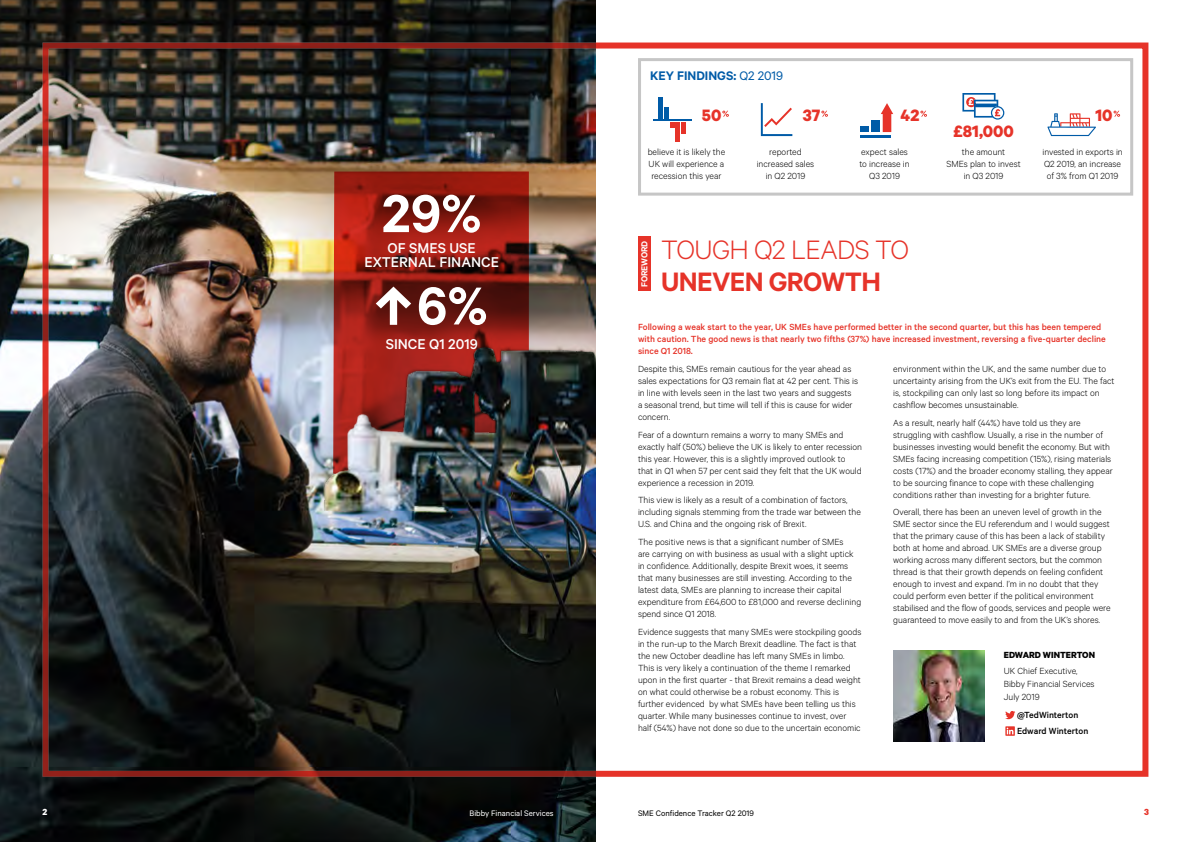
<style>
.page{position:relative;width:1191px;height:842px;background:#fff}
.page>*{position:absolute;margin:0;border:0;box-sizing:border-box;transform-origin:0 0}
.t1{font:600 60px/92.3px "Calibre";color:#fff;text-align:center}
.t2{font:300 30px "Calibre";letter-spacing:-.02em;color:#e63329}
.t3{font:600 30px "Calibre";letter-spacing:-.02em;color:#e63329}
.t4{font:700 18.5px "Calibre";color:#e63329}
.t5{font:500 16px/14px "Calibre";color:#fff;text-align:center}
.t6{font:600 14px "Calibre";color:#005ba7}
.t7{font:300 10px/12px "Calibre";color:#000}
.t8{font:500 10px/12px "Calibre";color:#e63329}
.t9{font:500 10px/16.6px "Calibre";color:#000}
.t10{font:700 10px "Calibre";color:#000}
.t11{font:700 10px "Calibre";color:#fff}
.t12{font:700 10px "Calibre";color:#e63329}
.t13{font:600 9.8px "Calibre";letter-spacing:-.02em;color:#fff}
.t14{font:9px "Calibre";color:#000}
.t15{font:9px "Calibre";color:#fff}
.s1{font-weight:400}
</style>
<div class="page">
<img style="left:0;top:0;width:595px;height:842px">
<div style="left:43px;top:43px;width:1105px;height:734px;border:6px solid #e63329"></div>
<div style="left:638px;top:58px;width:495px;height:138px;border:3px solid #c6c6c6"></div>
<svg style="left:761px;top:103px;width:31px;height:33px"></svg>
<svg style="left:722px;top:111px;width:7px;height:6px"></svg>
<svg style="left:821px;top:111px;width:7px;height:6px"></svg>
<svg style="left:920px;top:111px;width:7px;height:6px"></svg>
<svg style="left:1113px;top:111px;width:7px;height:6px"></svg>
<svg style="left:962px;top:93px;width:42px;height:27px"></svg>
<div style="left:638px;top:236px;width:12px;height:54px;background:#e63329"></div>
<svg style="left:1005px;top:711px;width:10px;height:8px"></svg>
<svg style="left:1005px;top:726px;width:9px;height:10px"></svg>
<img style="left:893px;top:650px;width:91px;height:92px">
<hr style="left:681px;top:122px;width:4px;height:12px;background:#e63329">
<hr style="left:676px;top:122px;width:4px;height:20px;background:#e63329">
<svg style="left:670px;top:122px;width:4px;height:6px"></svg>
<hr style="left:664px;top:107px;width:4px;height:12px;background:#005ba7">
<hr style="left:658px;top:98px;width:4px;height:21px;background:#005ba7">
<hr style="left:653px;top:120px;width:39px;height:1px;background:#005ba7">
<div style="left:860px;top:127px;width:9px;height:5px;background:#005ba7"></div>
<div style="left:871px;top:120px;width:9px;height:12px;background:#005ba7"></div>
<svg style="left:881px;top:103px;width:12px;height:29px"></svg>
<hr style="left:860px;top:135px;width:31px;height:2px;background:#005ba7">
<svg style="left:1047px;top:113px;width:49px;height:23px"></svg>
<svg style="left:333px;top:171px;width:196px;height:165px;background:#861e14"></svg>
<img style="left:0;top:336px;width:595px;height:175px">
<svg style="left:376px;top:287px;width:35px;height:38px"></svg>
<h1 class="t1" style="left:382px;top:166px;width:107px">29%<br>6%</h1>
<h3 class="t5" style="left:364px;top:241px;width:136px">OF SMES USE<br>EXTERNAL FINANCE</h3>
<h3 class="t5" style="left:386px;top:337px;width:94px">SINCE Q1 2019</h3>
<h3 class="t6" style="left:650px;top:68px;width:134px">KEY FINDINGS: <span class="s1">Q2 2019</span></h3>
<h3 class="t4" style="left:702px;top:104px;width:21px">50</h3>
<h3 class="t4" style="left:803px;top:104px;width:19px">37</h3>
<h3 class="t4" style="left:900px;top:104px;width:20px">42</h3>
<h3 class="t4" style="left:1095px;top:104px;width:19px">10</h3>
<p class="t7" style="left:647px;top:146px;width:79px;text-align:justify">believe it is likely the UK will experience a recession this year</p>
<p class="t7" style="left:756px;top:146px;width:59px;text-align:center">reported increased sales in Q2 2019</p>
<p class="t7" style="left:859px;top:146px;width:52px;text-align:center">expect sales to increase in<br>Q3 2019</p>
<p class="t7" style="left:946px;top:146px;width:76px;text-align:center">the amount<br>SMEs plan to invest in Q3 2019</p>
<p class="t7" style="left:1042px;top:146px;width:82px">invested in exports in<br>Q2 2019, an increase of 3% from Q1 2019</p>
<h3 class="t4" style="left:953px;top:120px;width:62px">£81,000</h3>
<h2 class="t2" style="left:661px;top:232px;width:249px">TOUGH Q2 LEADS TO</h2>
<p class="t13" style="left:638px;top:287px;width:47px;rotate:-90deg">FOREWORD</p>
<h2 class="t3" style="left:661px;top:264px;width:221px">UNEVEN GROWTH</h2>
<p class="t8" style="left:638px;top:321px;width:469px">Following a weak start to the year, UK SMEs have performed better in the second quarter, but this has been tempered with caution. The good news is that nearly two fifths (37%) have increased investment, reversing a five-quarter decline since Q1 2018.</p>
<p class="t7" style="left:638px;top:362px;width:221px">Despite this, SMEs remain cautious for the year ahead as sales expectations for Q3 remain flat at 42 per cent. This is in line with levels seen in the last two years and suggests a seasonal trend, but time will tell if this is cause for wider concern.</p>
<p class="t7" style="left:638px;top:428px;width:225px">Fear of a downturn remains a worry to many SMEs and exactly half (50%) believe the UK is likely to enter recession this year. However, this is a slightly improved outlook to that in Q1 when 57 per cent said they felt that the UK would experience a recession in 2019.</p>
<p class="t7" style="left:638px;top:494px;width:224px">This view is likely as a result of a combination of factors, including signals stemming from the trade war between the<br>U.S. and China and the ongoing risk of Brexit.</p>
<p class="t7" style="left:638px;top:535px;width:225px">The positive news is that a significant number of SMEs<br>are carrying on with business as usual with a slight uptick in confidence. Additionally, despite Brexit woes, it seems that many businesses are still investing. According to the latest data, SMEs are planning to increase their capital expenditure from £64,600 to £81,000 and reverse declining spend since Q1 2018.</p>
<p class="t7" style="left:638px;top:625px;width:225px">Evidence suggests that many SMEs were stockpiling goods in the run-up to the March Brexit deadline. The fact is that the new October deadline has left many SMEs in limbo.<br>This is very likely a continuation of the theme I remarked upon in the first quarter - that Brexit remains a dead weight on what could otherwise be a robust economy. This is further evidenced by what SMEs have been telling us this quarter. While many businesses continue to invest, over half (54%) have not done so due to the uncertain economic</p>
<p class="t7" style="left:893px;top:362px;width:223px">environment within the UK, and the same number due to uncertainty arising from the UK’s exit from the EU. The fact is, stockpiling can only last so long before its impact on cashflow becomes unsustainable.</p>
<p class="t7" style="left:893px;top:416px;width:221px">As a result, nearly half (44%) have told us they are struggling with cashflow. Usually, a rise in the number of businesses investing would benefit the economy. But with SMEs facing increasing competition (15%), rising materials costs (17%) and the broader economy stalling, they appear to be sourcing finance to cope with these challenging conditions rather than investing for a brighter future.</p>
<p class="t7" style="left:893px;top:506px;width:219px">Overall, there has been an uneven level of growth in the SME sector since the EU referendum and I would suggest that the primary cause of this has been a lack of stability both at home and abroad. UK SMEs are a diverse group working across many different sectors, but the common thread is that their growth depends on feeling confident enough to invest and expand. I’m in no doubt that they could perform even better if the political environment stabilised and the flow of goods, services and people were guaranteed to move easily to and from the UK’s shores.</p>
<p class="t10" style="left:1003px;top:648px;width:93px">EDWARD WINTERTON</p>
<p class="t7" style="left:1003px;top:664px;width:92px;line-height:13px">UK Chief Executive,<br>Bibby Financial Services<br>July 2019</p>
<p class="t9" style="left:1017px;top:706px;width:73px">@TedWinterton<br>Edward Winterton</p>
<p class="t11" style="left:43px;top:806px;width:6px">2</p>
<p class="t15" style="left:469px;top:808px;width:86px">Bibby Financial Services</p>
<p class="t14" style="left:638px;top:808px;width:117px">SME Confidence Tracker Q2 2019</p>
<p class="t12" style="left:1144px;top:806px;width:6px">3</p>
</div>
